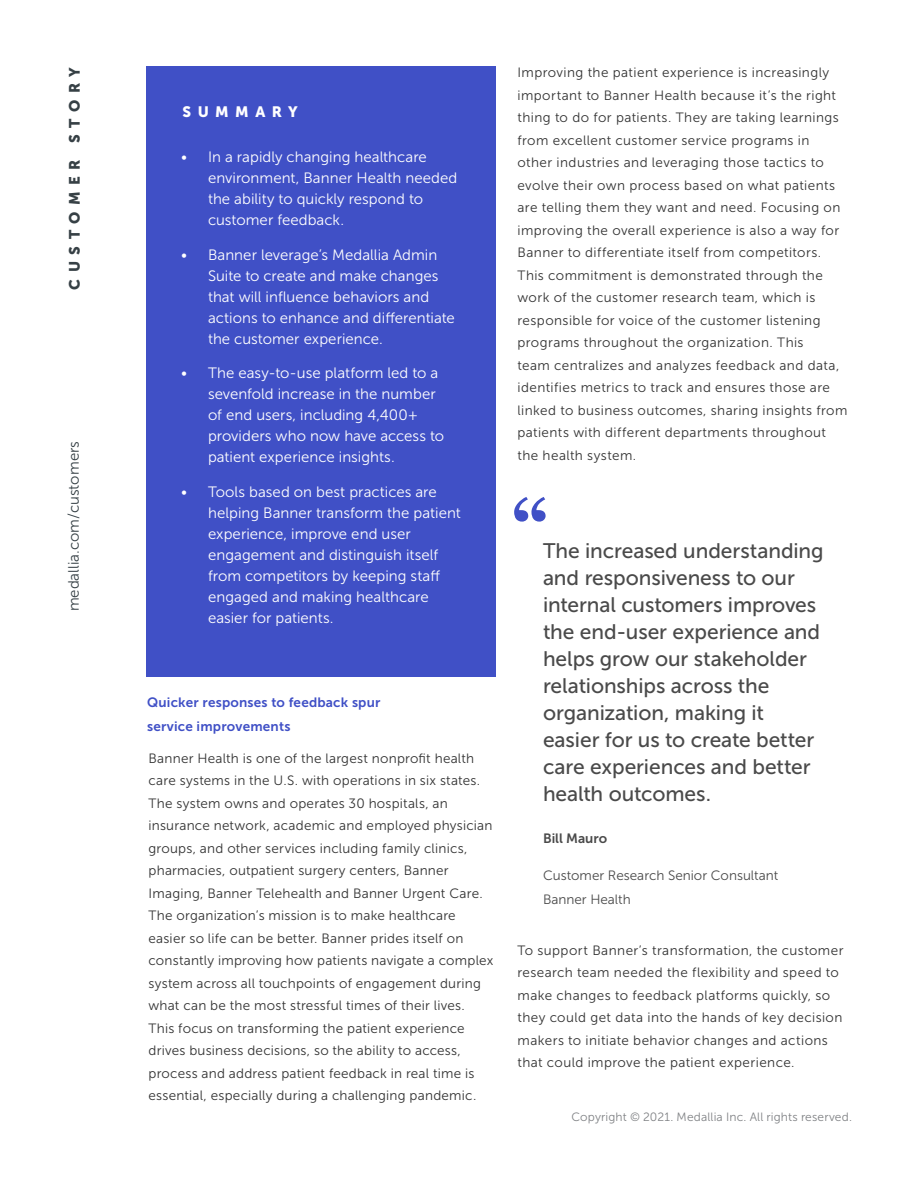
<style>
.page{position:relative;width:918px;height:1188px;background:#fff}
.page>*{position:absolute;margin:0;border:0;box-sizing:border-box;transform-origin:0 0}
.t1{font:700 72px "Georgia";color:#4050c6}
.t2{font:21px/27px "Museo Sans 500";letter-spacing:-.005em;color:#4a4a4a}
.t3{font:15px/21px "Museo Sans 300";letter-spacing:.005em;color:#fff}
.t4{font:15px "Museo Sans 300";color:#364045}
.t5{font:15px "Museo Sans 900";letter-spacing:.43em;color:#364045}
.t6{font:15px "Museo Sans 900";letter-spacing:.43em;color:#fff}
.t7{font:13.5px/22.5px "Museo Sans 300";letter-spacing:.025em;color:#333}
.t8{font:13.5px/24px "Museo Sans 700";letter-spacing:.015em;color:#4050c6}
.t9{font:13.5px/24px "Museo Sans 300";color:#4a4a4a}
.t10{font:13.5px "Museo Sans 700";color:#4a4a4a}
.Body{font:12px "Museo Sans 300";letter-spacing:.01em;color:#808285}
</style>
<div class="page">
<div style="left:147px;top:66px;width:349px;height:611px;background:#4050c6"></div>
<p class="t5" style="left:66px;top:290px;width:224px;rotate:-90deg">CUSTOMER STORY</p>
<p class="t4" style="left:66px;top:611px;width:172px;rotate:-90deg">medallia.com/customers</p>
<p class="t6" style="left:183px;top:103px;width:117px">SUMMARY</p>
<p class="t3" style="left:208px;top:146px;width:251px;text-indent:-27px">• In a rapidly changing healthcare environment, Banner Health needed the ability to quickly respond to customer feedback.</p>
<p class="t3" style="left:208px;top:244px;width:248px;text-indent:-27px">• Banner leverage’s Medallia Admin Suite to create and make changes that will influence behaviors and actions to enhance and differentiate the customer experience.</p>
<p class="t3" style="left:208px;top:362px;width:238px;text-indent:-27px">• The easy-to-use platform led to a sevenfold increase in the number of end users, including 4,400+ providers who now have access to patient experience insights.</p>
<p class="t3" style="left:208px;top:481px;width:254px;text-indent:-27px">• Tools based on best practices are helping Banner transform the patient experience, improve end user engagement and distinguish itself from competitors by keeping staff engaged and making healthcare easier for patients.</p>
<p class="t8" style="left:147px;top:690px;width:235px">Quicker responses to feedback spur service improvements</p>
<p class="t7" style="left:149px;top:747px;width:346px">Banner Health is one of the largest nonprofit health care systems in the U.S. with operations in six states.<br>The system owns and operates 30 hospitals, an insurance network, academic and employed physician groups, and other services including family clinics, pharmacies, outpatient surgery centers, Banner Imaging, Banner Telehealth and Banner Urgent Care.<br>The organization’s mission is to make healthcare easier so life can be better. Banner prides itself on constantly improving how patients navigate a complex system across all touchpoints of engagement during what can be the most stressful times of their lives.<br>This focus on transforming the patient experience drives business decisions, so the ability to access, process and address patient feedback in real time is essential, especially during a challenging pandemic.</p>
<p class="t7" style="left:518px;top:61px;width:331px">Improving the patient experience is increasingly important to Banner Health because it’s the right thing to do for patients. They are taking learnings from excellent customer service programs in other industries and leveraging those tactics to evolve their own process based on what patients are telling them they want and need. Focusing on improving the overall experience is also a way for Banner to differentiate itself from competitors.<br>This commitment is demonstrated through the work of the customer research team, which is responsible for voice of the customer listening programs throughout the organization. This<br>team centralizes and analyzes feedback and data, identifies metrics to track and ensures those are linked to business outcomes, sharing insights from patients with different departments throughout the health system.</p>
<p class="t1" style="left:512px;top:471px;width:39px">“</p>
<p class="t2" style="left:543px;top:537px;width:282px">The increased understanding and responsiveness to our internal customers improves the end-user experience and helps grow our stakeholder relationships across the organization, making it easier for us to create better care experiences and better health outcomes.</p>
<p class="t10" style="left:543px;top:831px;width:66px">Bill Mauro</p>
<p class="t9" style="left:543px;top:864px;width:237px">Customer Research Senior Consultant<br>Banner Health</p>
<p class="t7" style="left:518px;top:939px;width:328px">To support Banner’s transformation, the customer research team needed the flexibility and speed to make changes to feedback platforms quickly, so they could get data into the hands of key decision makers to initiate behavior changes and actions that could improve the patient experience.</p>
<p class="Body" style="left:572px;top:1110px;width:282px">Copyright © 2021. Medallia Inc. All rights reserved.</p>
</div>
